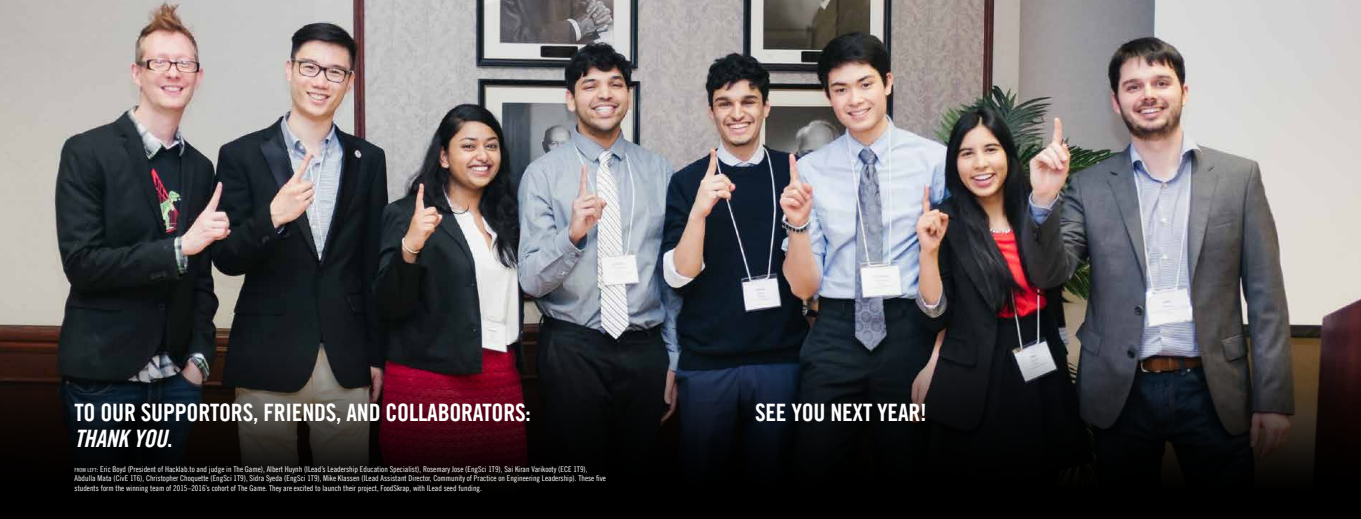
<style>
.page{position:relative;width:1361px;height:519px;background:#fff}
.page>*{position:absolute;margin:0;border:0;box-sizing:border-box;transform-origin:0 0}
.t1{font:24px "Trade Gothic LT Com Bd Cn 20";letter-spacing:-.01em;color:#fff}
.t2{font:24px "Trade Gothic LT Com Bd Cn 20 Obl";letter-spacing:-.01em;color:#fff}
.t3{font:8px/9.6px "Trade Gothic LT Com Cn 18";color:#fff}
.s1{font-family:"Trade Gothic LT Com Bd Cn 20"}
.s2{font-size:5.6px}
.s3{font-style:inherit}
</style>
<div class="page">
<img style="left:0;top:0;width:1361px;height:356px">
<svg style="left:0;top:356px;width:1361px;height:163px;background:#130e11"></svg>
<h1 class="t1" style="left:75px;top:398px;width:458px">TO OUR SUPPORTORS, FRIENDS, AND COLLABORATORS:</h1>
<h1 class="t2" style="left:75px;top:424px;width:99px">THANK YOU<span class="s1">.</span></h1>
<p class="t3" style="left:75px;top:464px;width:533px"><span class="s2">FROM LEFT</span><span class="s3">:</span> Eric Boyd (President of Hacklab.to and judge in The Game), Albert Huynh (ILead’s Leadership Education Specialist), Rosemary Jose (EngSci 1T9), Sai Kiran Varikooty (ECE 1T9),<br>Abdulla Mata (CivE 1T6), Christopher Choquette (EngSci 1T9), Sidra Syeda (EngSci 1T9), Mike Klassen (ILead Assistant Director, Community of Practice on Engineering Leadership). These five students form the winning team of 2015–2016’s cohort of The Game. They are excited to launch their project, FoodSkrap, with ILead seed funding.</p>
<h1 class="t1" style="left:755px;top:398px;width:173px">SEE YOU NEXT YEAR!</h1>
</div>
